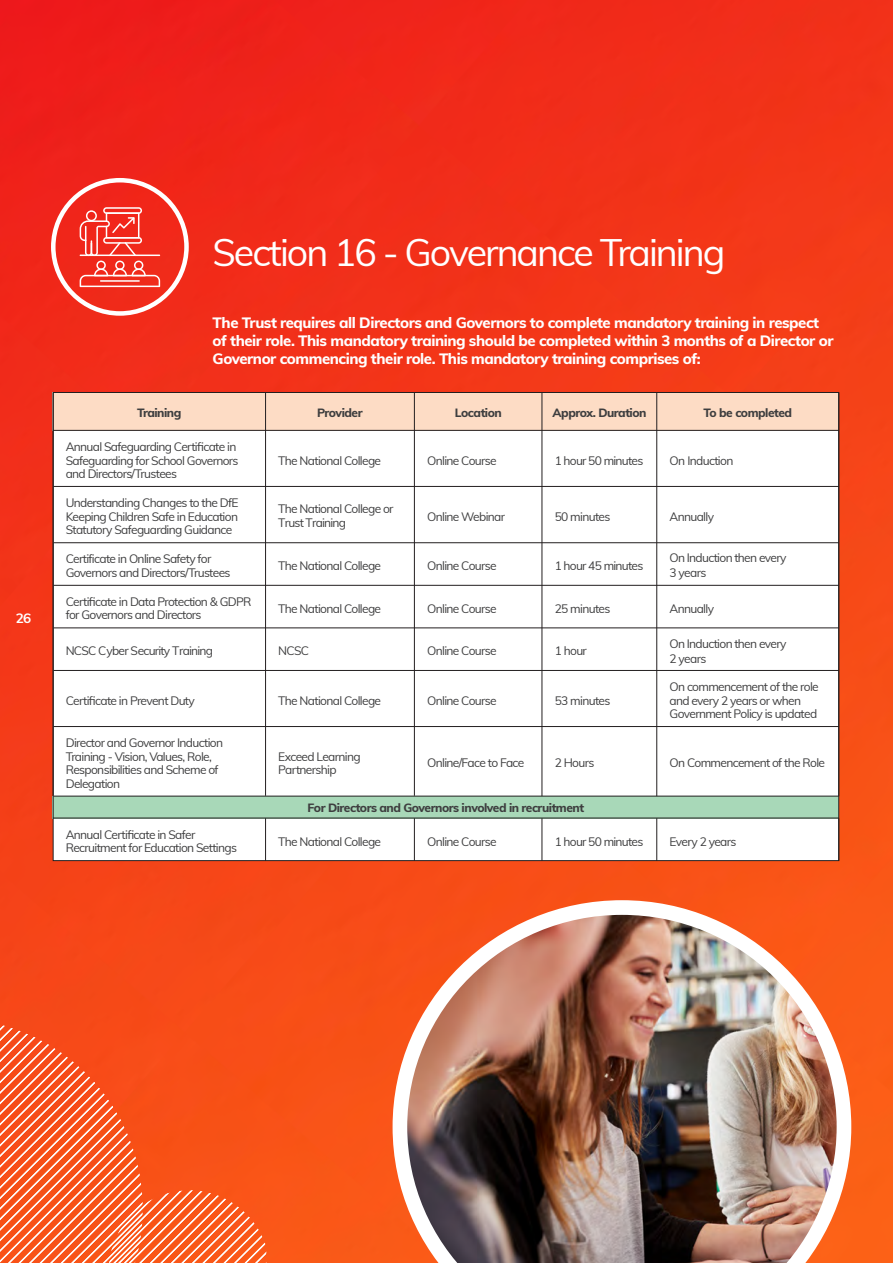
<style>
.page{position:relative;width:893px;height:1263px;background:#fff}
.page>*{position:absolute;margin:0;border:0;box-sizing:border-box;transform-origin:0 0}
.t1{font:37.5px "Muli";letter-spacing:-.055em;color:#fff}
.t2{font:800 15px/18px "Muli";letter-spacing:-.03em;color:#fff}
.t3{font:700 13.5px "Muli";color:#fff}
.t4{font:12px/13.5px "Muli";letter-spacing:-.055em;color:#3e3e3f}
.t5{font:800 12px "Muli";letter-spacing:-.04em;color:#3e3e3f}
.t6{font:12px/14.4px "Muli";letter-spacing:-.055em;color:#3e3e3f}
.s1{font-style:inherit}
</style>
<div class="page">
<img style="left:0;top:0;width:893px;height:1263px">
<svg style="left:0;top:1024px;width:266px;height:239px;background:#f86432"></svg>
<div style="left:53px;top:392px;width:786px;height:469px;background:#fff"></div>
<div style="left:53px;top:392px;width:786px;height:39px;background:#fddcc5"></div>
<div style="left:53px;top:796px;width:786px;height:22px;background:#a8d8b8"></div>
<hr style="left:53px;top:430px;width:786px;height:1px;background:#231f20">
<hr style="left:53px;top:486px;width:786px;height:1px;background:#231f20">
<hr style="left:53px;top:542px;width:786px;height:1px;background:#231f20">
<hr style="left:53px;top:585px;width:786px;height:1px;background:#231f20">
<hr style="left:53px;top:628px;width:786px;height:1px;background:#231f20">
<hr style="left:53px;top:670px;width:786px;height:1px;background:#231f20">
<hr style="left:53px;top:726px;width:786px;height:1px;background:#231f20">
<hr style="left:53px;top:796px;width:786px;height:1px;background:#231f20">
<hr style="left:265px;top:393px;width:1px;height:403px;background:#231f20">
<hr style="left:265px;top:818px;width:1px;height:43px;background:#231f20">
<hr style="left:414px;top:393px;width:1px;height:403px;background:#231f20">
<hr style="left:414px;top:818px;width:1px;height:43px;background:#231f20">
<hr style="left:542px;top:393px;width:1px;height:403px;background:#231f20">
<hr style="left:542px;top:818px;width:1px;height:43px;background:#231f20">
<hr style="left:656px;top:393px;width:1px;height:403px;background:#231f20">
<hr style="left:656px;top:818px;width:1px;height:43px;background:#231f20">
<hr style="left:53px;top:818px;width:786px;height:1px;background:#231f20">
<img style="left:393px;top:900px;width:458px;height:363px">
<svg style="left:51px;top:178px;width:138px;height:138px;background:#f24b40"></svg>
<p class="t3" style="left:16px;top:608px;width:17px">26</p>
<p class="t1" style="left:213px;top:225px;width:514px">Section 16 - Governance Training</p>
<p class="t2" style="left:213px;top:313px;width:622px">The Trust requires all Directors and Governors to complete mandatory training in respect of their role. This mandatory training should be completed within 3 months of a Director or<br>Governor commencing their role. This mandatory training comprises of:</p>
<p class="t5" style="left:137px;top:404px;width:46px">Training</p>
<p class="t5" style="left:317px;top:404px;width:47px">Provider</p>
<p class="t5" style="left:455px;top:404px;width:48px">Location</p>
<p class="t5" style="left:553px;top:404px;width:95px">Approx. Duration</p>
<p class="t5" style="left:703px;top:404px;width:90px">To be completed</p>
<p class="t4" style="left:278px;top:453px;width:104px">The National College</p>
<p class="t4" style="left:427px;top:453px;width:71px">Online Course</p>
<p class="t4" style="left:555px;top:453px;width:90px">1 hour 50 minutes</p>
<p class="t4" style="left:66px;top:439px;width:174px">Annual Safeguarding Certificate in<br>Safeguarding for School Governors and Directors/Trustees</p>
<p class="t4" style="left:66px;top:496px;width:174px;text-align:justify">Understanding Changes to the DfE Keeping Children Safe in Education Statutory Safeguarding Guidance</p>
<p class="t4" style="left:66px;top:552px;width:166px">Certificate in Online Safety for<br>Governors and Directors/Trustees</p>
<p class="t4" style="left:66px;top:594px;width:187px">Certificate in Data Protection &amp; GDPR for Governors and Directors</p>
<p class="t6" style="left:66px;top:643px;width:149px">NCSC Cyber Security Training</p>
<p class="t4" style="left:66px;top:693px;width:131px">Certificate in Prevent Duty</p>
<p class="t4" style="left:66px;top:735px;width:159px">Director and Governor Induction<br>Training - Vision, Values, Role,<br>Responsibilities and Scheme of<br>Delegation</p>
<p class="t4" style="left:66px;top:827px;width:173px">Annual Certificate in Safer<br>Recruitment for Education Settings</p>
<p class="t6" style="left:669px;top:453px;width:65px">On Induction</p>
<p class="t4" style="left:278px;top:501px;width:117px;line-height:14.4px">The National College <span class="s1">or<br>Trust Training</span></p>
<p class="t4" style="left:278px;top:558px;width:104px">The National College</p>
<p class="t4" style="left:427px;top:558px;width:71px">Online Course</p>
<p class="t4" style="left:427px;top:509px;width:80px">Online Webinar</p>
<p class="t4" style="left:555px;top:509px;width:57px">50 minutes</p>
<p class="t4" style="left:669px;top:509px;width:46px">Annually</p>
<p class="t4" style="left:555px;top:558px;width:90px">1 hour 45 minutes</p>
<p class="t6" style="left:669px;top:550px;width:119px">On Induction then e<span class="s1">very<br>3 years</span></p>
<p class="t4" style="left:555px;top:601px;width:57px">25 minutes</p>
<p class="t4" style="left:669px;top:601px;width:46px">Annually</p>
<p class="t4" style="left:555px;top:643px;width:34px"><span class="s1">1</span> hour</p>
<p class="t6" style="left:669px;top:636px;width:119px">On Induction then e<span class="s1">very<br>2 years</span></p>
<p class="t4" style="left:278px;top:601px;width:104px">The National College</p>
<p class="t4" style="left:427px;top:601px;width:71px">Online Course</p>
<p class="t6" style="left:278px;top:643px;width:32px">NCSC</p>
<p class="t4" style="left:427px;top:643px;width:71px">Online Course</p>
<p class="t4" style="left:669px;top:679px;width:151px">On commencement of the role and every 2 years or when<br>Government Policy is updated</p>
<p class="t4" style="left:669px;top:756px;width:157px">On Commencement of the Role</p>
<p class="t4" style="left:278px;top:693px;width:104px">The National College</p>
<p class="t4" style="left:427px;top:693px;width:71px">Online Course</p>
<p class="t4" style="left:555px;top:693px;width:57px">53 minutes</p>
<p class="t4" style="left:278px;top:749px;width:84px">Exceed Learning<br>Partnership</p>
<p class="t4" style="left:555px;top:756px;width:41px">2 Hours</p>
<p class="t4" style="left:427px;top:756px;width:99px">Online/Face to Face</p>
<p class="t5" style="left:308px;top:799px;width:278px">For Directors and Governors involved in recruitment</p>
<p class="t4" style="left:555px;top:834px;width:90px">1 hour 50 minutes</p>
<p class="t4" style="left:278px;top:834px;width:104px">The National College</p>
<p class="t4" style="left:427px;top:834px;width:71px">Online Course</p>
<p class="t4" style="left:669px;top:834px;width:68px">Every 2 years</p>
</div>
